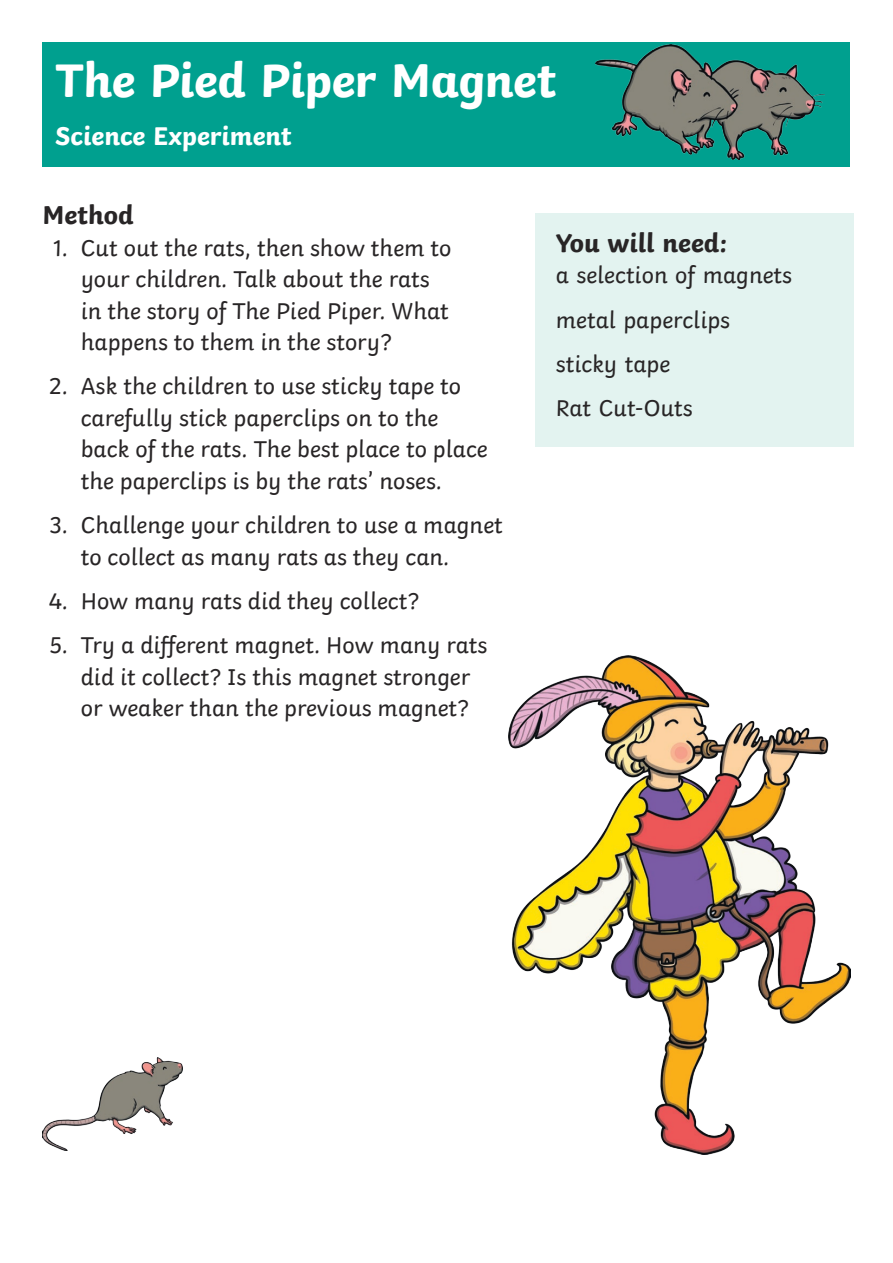
<style>
.page{position:relative;width:893px;height:1263px;background:#fff}
.page>*{position:absolute;margin:0;border:0;box-sizing:border-box;transform-origin:0 0}
.Heading_1{font:700 49.5px "Twinkl";letter-spacing:-.01em;color:#fff}
.Heading_2{font:700 27px "Twinkl";color:#282526}
.Heading_2-2{font:700 27px "Twinkl";color:#fff}
.KS1_Body_Copy{font:24px/31.5px "Twinkl";color:#282526}
</style>
<div class="page">
<div style="left:535px;top:213px;width:318px;height:233px;background:#e3f3f0"></div>
<div style="left:42px;top:43px;width:808px;height:124px;background:#00a08f"></div>
<img style="left:509px;top:656px;width:341px;height:499px">
<img style="left:595px;top:45px;width:229px;height:114px">
<img style="left:42px;top:1058px;width:141px;height:92px">
<p class="Heading_1" style="left:55px;top:39px;width:503px">The Pied Piper Magnet</p>
<p class="Heading_2-2" style="left:55px;top:114px;width:238px">Science Experiment</p>
<p class="Heading_2" style="left:42px;top:193px;width:93px">Method</p>
<p class="KS1_Body_Copy" style="left:81px;top:230px;width:372px;text-indent:-28px">1. Cut out the rats, then show them to your children. Talk about the rats in the story of The Pied Piper. What happens to them in the story?</p>
<p class="KS1_Body_Copy" style="left:81px;top:368px;width:408px;text-indent:-32px">2. Ask the children to use sticky tape to carefully stick paperclips on to the back of the rats. The best place to place the paperclips is by the rats’ noses.</p>
<p class="KS1_Body_Copy" style="left:81px;top:507px;width:424px;text-indent:-31px">3. Challenge your children to use a magnet to collect as many rats as they can.</p>
<p class="KS1_Body_Copy" style="left:49px;top:583px;width:372px">4. How many rats did they collect?</p>
<p class="KS1_Body_Copy" style="left:49px;top:627px;width:439px;text-align:center">5. Try a different magnet. How many rats did it collect? Is this magnet stronger<br>or weaker than the previous magnet?</p>
<p class="Heading_2" style="left:556px;top:220px;width:173px">You will need:</p>
<p class="KS1_Body_Copy" style="left:556px;top:257px;width:238px">a selection of magnets</p>
<p class="KS1_Body_Copy" style="left:556px;top:302px;width:176px">metal paperclips</p>
<p class="KS1_Body_Copy" style="left:556px;top:346px;width:116px">sticky tape</p>
<p class="KS1_Body_Copy" style="left:556px;top:390px;width:138px">Rat Cut-Outs</p>
</div>
